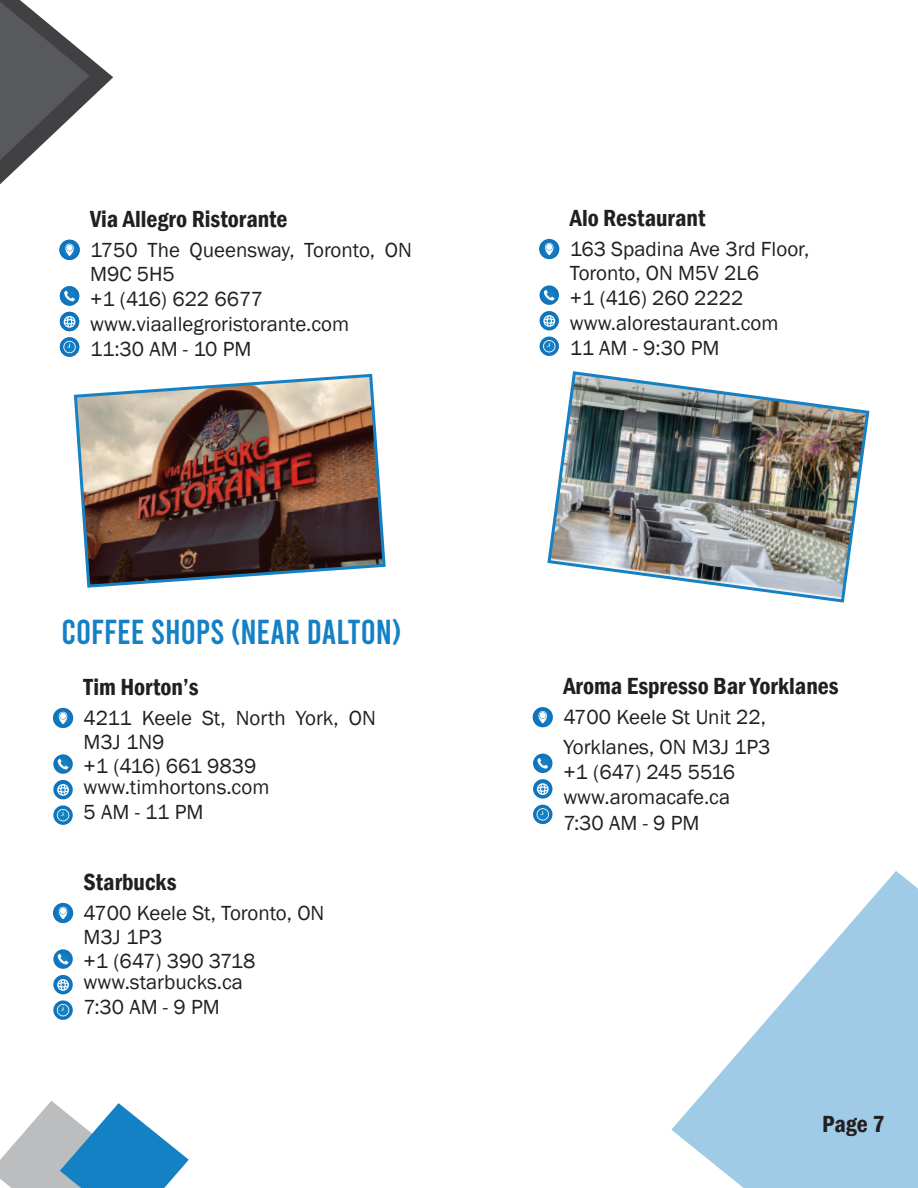
<style>
.page{position:relative;width:918px;height:1188px;background:#fff}
.page>*{position:absolute;margin:0;border:0;box-sizing:border-box;transform-origin:0 0}
.t1{font:34.5px "Bebas";color:#1481c4}
.t2{font:600 condensed 24px "Franklin Gothic";color:#231f20}
.t3{font:21px/24.9px "Franklin Gothic";color:#231f20}
</style>
<div class="page">
<svg style="left:671px;top:871px;width:247px;height:317px;fill:#9fcbe6"></svg>
<svg style="left:0;top:1101px;width:189px;height:87px"></svg>
<svg style="left:0;top:0;width:113px;height:184px"></svg>
<svg style="left:53px;top:903px;width:20px;height:20px"></svg>
<svg style="left:59px;top:907px;width:8px;height:12px"></svg>
<svg style="left:53px;top:1000px;width:20px;height:20px"></svg>
<svg style="left:53px;top:975px;width:20px;height:19px"></svg>
<svg style="left:53px;top:949px;width:20px;height:20px"></svg>
<svg style="left:58px;top:954px;width:10px;height:10px"></svg>
<svg style="left:57px;top:979px;width:12px;height:12px"></svg>
<svg style="left:57px;top:1004px;width:12px;height:12px"></svg>
<svg style="left:53px;top:708px;width:20px;height:20px"></svg>
<svg style="left:59px;top:712px;width:8px;height:12px"></svg>
<svg style="left:53px;top:805px;width:20px;height:20px"></svg>
<svg style="left:53px;top:780px;width:20px;height:19px"></svg>
<svg style="left:53px;top:754px;width:20px;height:20px"></svg>
<svg style="left:58px;top:759px;width:10px;height:10px"></svg>
<svg style="left:57px;top:784px;width:12px;height:12px"></svg>
<svg style="left:57px;top:809px;width:12px;height:12px"></svg>
<svg style="left:533px;top:707px;width:20px;height:20px"></svg>
<svg style="left:539px;top:711px;width:8px;height:12px"></svg>
<svg style="left:533px;top:805px;width:19px;height:19px"></svg>
<svg style="left:533px;top:779px;width:19px;height:20px"></svg>
<svg style="left:533px;top:754px;width:19px;height:19px"></svg>
<svg style="left:537px;top:758px;width:11px;height:11px"></svg>
<svg style="left:537px;top:783px;width:12px;height:12px"></svg>
<svg style="left:537px;top:808px;width:12px;height:13px"></svg>
<svg style="left:539px;top:239px;width:20px;height:20px"></svg>
<svg style="left:545px;top:243px;width:9px;height:12px"></svg>
<svg style="left:540px;top:337px;width:19px;height:19px"></svg>
<svg style="left:540px;top:311px;width:19px;height:19px"></svg>
<svg style="left:540px;top:285px;width:19px;height:20px"></svg>
<svg style="left:544px;top:290px;width:11px;height:11px"></svg>
<svg style="left:543px;top:315px;width:12px;height:12px"></svg>
<svg style="left:543px;top:340px;width:12px;height:12px"></svg>
<svg style="left:59px;top:240px;width:21px;height:20px"></svg>
<svg style="left:65px;top:244px;width:9px;height:12px"></svg>
<svg style="left:60px;top:337px;width:19px;height:20px"></svg>
<svg style="left:60px;top:312px;width:19px;height:19px"></svg>
<svg style="left:60px;top:286px;width:19px;height:20px"></svg>
<svg style="left:64px;top:291px;width:11px;height:10px"></svg>
<svg style="left:64px;top:316px;width:11px;height:12px"></svg>
<svg style="left:63px;top:341px;width:13px;height:12px"></svg>
<img style="left:73px;top:373px;width:313px;height:215px">
<img style="left:547px;top:371px;width:323px;height:232px">
<p class="t2" style="left:90px;top:203px;width:199px">Via Allegro Ristorante</p>
<p class="t3" style="left:90px;top:238px;width:323px">1750 The Queensway, Toronto, ON<br>M9C 5H5<br>+1 (416) 622 6677 www.viaallegroristorante.com<br>11:30 AM - 10 PM</p>
<h1 class="t1" style="left:61px;top:615px;width:341px">COFFEE SHOPS (NEAR DALTON)</h1>
<p class="t2" style="left:84px;top:671px;width:117px">Tim Horton’s</p>
<p class="t3" style="left:84px;top:706px;width:294px;line-height:24px">4211 Keele St, North York, ON<br>M3J 1N9<br>+1 (416) 661 9839</p>
<p class="t3" style="left:84px;top:775px;width:187px">www.timhortons.com<br>5 AM - 11 PM</p>
<p class="t2" style="left:84px;top:866px;width:94px">Starbucks</p>
<p class="t3" style="left:84px;top:901px;width:242px;line-height:24px">4700 Keele St, Toronto, ON<br>M3J 1P3<br>+1 (647) 390 3718</p>
<p class="t3" style="left:84px;top:970px;width:161px">www.starbucks.ca<br>7:30 AM - 9 PM</p>
<p class="t2" style="left:570px;top:202px;width:137px">Alo Restaurant</p>
<p class="t3" style="left:570px;top:237px;width:241px">163 Spadina Ave 3rd Floor,<br>Toronto, ON M5V 2L6<br>+1 (416) 260 2222 www.alorestaurant.com<br>11 AM - 9:30 PM</p>
<p class="t2" style="left:563px;top:670px;width:277px">Aroma Espresso Bar Yorklanes</p>
<p class="t3" style="left:563px;top:702px;width:209px;line-height:30px">4700 Keele St Unit 22,<br>Yorklanes, ON M3J 1P3</p>
<p class="t3" style="left:563px;top:760px;width:173px">+1 (647) 245 5516 www.aromacafe.ca<br>7:30 AM - 9 PM</p>
<p class="t2" style="left:822px;top:1108px;width:64px">Page 7</p>
</div>
